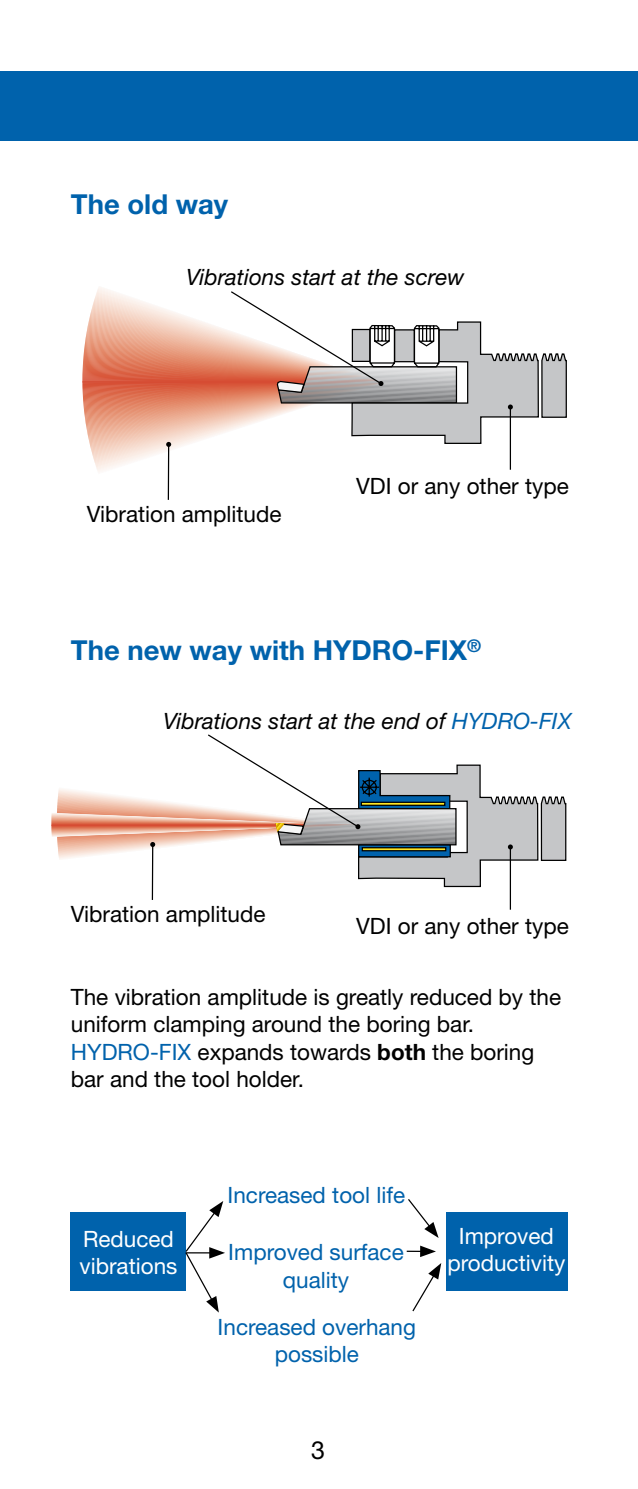
<style>
.page{position:relative;width:638px;height:1489px;background:#fff}
.page>*{position:absolute;margin:0;border:0;box-sizing:border-box;transform-origin:0 0}
.t1{font:700 27.5px "Helvetica Neue";color:#0062ac}
.t2{font:25px "Helvetica Neue";color:#000}
.t3{font:22.5px/27.5px "Helvetica Neue";color:#000}
.t4{font:22.5px/27.5px "Helvetica Neue";color:#0062ac;text-align:center}
.t5{font:italic 22.5px "Helvetica Neue";color:#000}
.t6{font:22.5px/27.5px "Helvetica Neue";color:#fff}
.s1{color:#0062ac}
.s2{font-weight:700}
</style>
<div class="page">
<div style="left:0;top:71px;width:638px;height:69px;background:#0062ac"></div>
<hr style="left:152px;top:844px;width:1px;height:55px;background:#000">
<hr style="left:510px;top:847px;width:1px;height:62px;background:#000">
<svg style="left:52px;top:734px;width:515px;height:153px"></svg>
<hr style="left:168px;top:444px;width:1px;height:56px;background:#000">
<svg style="left:82px;top:287px;width:485px;height:187px"></svg>
<div style="left:71px;top:1212px;width:115px;height:79px;background:#0062ac"></div>
<div style="left:446px;top:1212px;width:121px;height:79px;background:#0062ac"></div>
<svg style="left:408px;top:1199px;width:30px;height:38px"></svg>
<svg style="left:407px;top:1245px;width:29px;height:11px"></svg>
<svg style="left:185px;top:1201px;width:40px;height:111px"></svg>
<svg style="left:412px;top:1263px;width:29px;height:49px"></svg>
<p class="t1" style="left:71px;top:187px;width:159px">The old way</p>
<p class="t5" style="left:186px;top:264px;width:280px">Vibrations start at the screw</p>
<p class="t3" style="left:87px;top:499px;width:196px">Vibration amplitude</p>
<p class="t3" style="left:356px;top:471px;width:214px">VDI or any other type</p>
<p class="t1" style="left:71px;top:632px;width:412px">The new way with HYDRO-FIX<sup>®</sup></p>
<p class="t5" style="left:163px;top:707px;width:410px">Vibrations start at the end of <span class="s1">HYDRO-FIX</span></p>
<p class="t3" style="left:71px;top:899px;width:196px">Vibration amplitude</p>
<p class="t3" style="left:356px;top:911px;width:214px">VDI or any other type</p>
<p class="t3" style="left:71px;top:982px;width:492px">The vibration amplitude is greatly reduced by the uniform clamping around the boring bar.<br><span class="s1">HYDRO-FIX</span> expands towards <span class="s2">both</span> the boring bar and the tool holder.</p>
<p class="t4" style="left:228px;top:1180px;width:179px">Increased tool life</p>
<p class="t6" style="left:79px;top:1224px;width:99px">Reduced vibrations</p>
<p class="t6" style="left:447px;top:1221px;width:119px;text-align:center">Improved productivity</p>
<p class="t4" style="left:228px;top:1238px;width:177px">Improved surface quality</p>
<p class="t4" style="left:218px;top:1312px;width:200px">Increased overhang possible</p>
<p class="t2" style="left:311px;top:1435px;width:15px">3</p>
</div>
